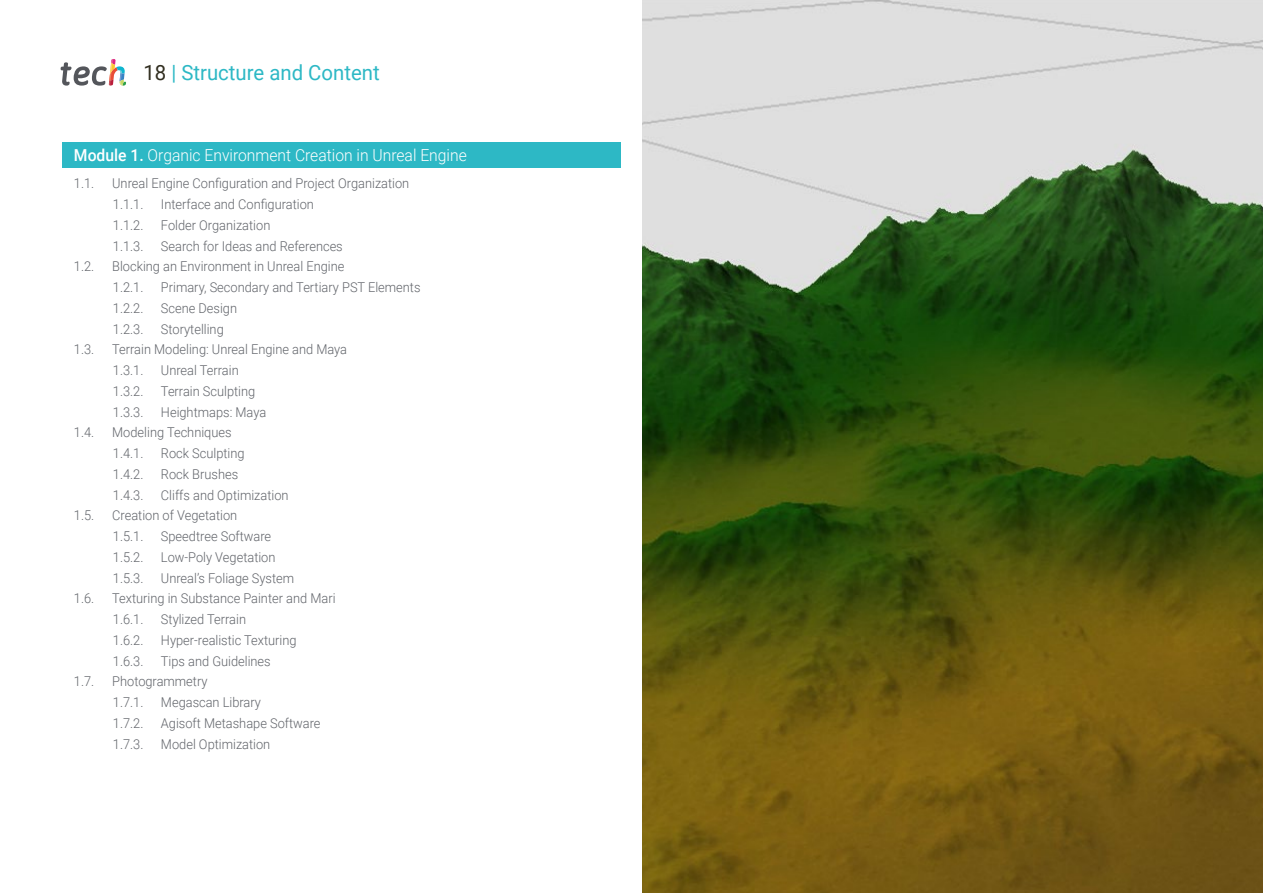
<style>
.page{position:relative;width:1263px;height:893px;background:#fff}
.page>*{position:absolute;margin:0;border:0;box-sizing:border-box;transform-origin:0 0}
.t1{font:21px "Roboto";color:#2db8c5}
.t2{font:300 16.5px "Roboto";color:#fff;scale:.95 1}
.t3{font:300 13.5px/20.7px "Roboto";color:#61646a;scale:.95 1}
.s1{color:#312e20}
.s2{font-weight:500}
</style>
<div class="page">
<svg style="left:61px;top:59px;width:65px;height:27px"></svg>
<div style="left:63px;top:142px;width:558px;height:25px;background:#2db8c5"></div>
<img style="left:642px;top:0;width:621px;height:893px">
<h1 class="t1" style="left:144px;top:57px;width:238px"><span class="s1">18</span> | Structure and Content</h1>
<p class="t2" style="left:74px;top:144px;width:415px"><span class="s2">Module 1.</span> Organic Environment Creation in Unreal Engine</p>
<p class="t3" style="left:74px;top:173px;width:23px">1.1.</p>
<p class="t3" style="left:112px;top:173px;width:314px">Unreal Engine Configuration and Project Organization<br>1.1.1.</p>
<p class="t3" style="left:161px;top:193px;width:163px">Interface and Configuration</p>
<p class="t3" style="left:113px;top:214px;width:34px">1.1.2.</p>
<p class="t3" style="left:161px;top:214px;width:117px">Folder Organization</p>
<p class="t3" style="left:113px;top:235px;width:34px">1.1.3.</p>
<p class="t3" style="left:161px;top:235px;width:193px">Search for Ideas and References</p>
<p class="t3" style="left:74px;top:256px;width:23px">1.2.</p>
<p class="t3" style="left:112px;top:256px;width:246px">Blocking an Environment in Unreal Engine<br>1.2.1.</p>
<p class="t3" style="left:161px;top:276px;width:275px">Primary, Secondary and Tertiary PST Elements</p>
<p class="t3" style="left:113px;top:297px;width:34px">1.2.2.</p>
<p class="t3" style="left:161px;top:297px;width:82px">Scene Design</p>
<p class="t3" style="left:113px;top:318px;width:34px">1.2.3.</p>
<p class="t3" style="left:161px;top:318px;width:68px">Storytelling</p>
<p class="t3" style="left:74px;top:339px;width:23px">1.3.</p>
<p class="t3" style="left:112px;top:339px;width:249px">Terrain Modeling: Unreal Engine and Maya<br>1.3.1.</p>
<p class="t3" style="left:161px;top:359px;width:83px">Unreal Terrain</p>
<p class="t3" style="left:113px;top:380px;width:34px">1.3.2.</p>
<p class="t3" style="left:161px;top:380px;width:101px">Terrain Sculpting</p>
<p class="t3" style="left:113px;top:401px;width:34px">1.3.3.</p>
<p class="t3" style="left:161px;top:401px;width:112px">Heightmaps: Maya</p>
<p class="t3" style="left:74px;top:422px;width:23px">1.4.</p>
<p class="t3" style="left:112px;top:422px;width:127px">Modeling Techniques<br>1.4.1.</p>
<p class="t3" style="left:161px;top:442px;width:90px">Rock Sculpting</p>
<p class="t3" style="left:113px;top:463px;width:34px">1.4.2.</p>
<p class="t3" style="left:161px;top:463px;width:83px">Rock Brushes</p>
<p class="t3" style="left:113px;top:484px;width:34px">1.4.3.</p>
<p class="t3" style="left:161px;top:484px;width:136px">Cliffs and Optimization</p>
<p class="t3" style="left:74px;top:505px;width:23px">1.5.</p>
<p class="t3" style="left:112px;top:505px;width:133px">Creation of Vegetation<br>1.5.1.</p>
<p class="t3" style="left:161px;top:525px;width:118px">Speedtree Software</p>
<p class="t3" style="left:113px;top:546px;width:34px">1.5.2.</p>
<p class="t3" style="left:161px;top:546px;width:122px">Low-Poly Vegetation</p>
<p class="t3" style="left:113px;top:567px;width:34px">1.5.3.</p>
<p class="t3" style="left:161px;top:567px;width:142px">Unreal’s Foliage System</p>
<p class="t3" style="left:74px;top:588px;width:23px">1.6.</p>
<p class="t3" style="left:112px;top:588px;width:237px">Texturing in Substance Painter and Mari<br>1.6.1.</p>
<p class="t3" style="left:161px;top:608px;width:91px">Stylized Terrain</p>
<p class="t3" style="left:113px;top:629px;width:34px">1.6.2.</p>
<p class="t3" style="left:161px;top:629px;width:144px">Hyper-realistic Texturing</p>
<p class="t3" style="left:113px;top:650px;width:34px">1.6.3.</p>
<p class="t3" style="left:161px;top:650px;width:117px">Tips and Guidelines</p>
<p class="t3" style="left:74px;top:671px;width:23px">1.7.</p>
<p class="t3" style="left:112px;top:671px;width:102px">Photogrammetry<br>1.7.1.</p>
<p class="t3" style="left:161px;top:691px;width:107px">Megascan Library</p>
<p class="t3" style="left:113px;top:712px;width:34px">1.7.2.</p>
<p class="t3" style="left:161px;top:712px;width:170px">Agisoft Metashape Software</p>
<p class="t3" style="left:113px;top:733px;width:34px">1.7.3.</p>
<p class="t3" style="left:161px;top:733px;width:117px">Model Optimization</p>
</div>
